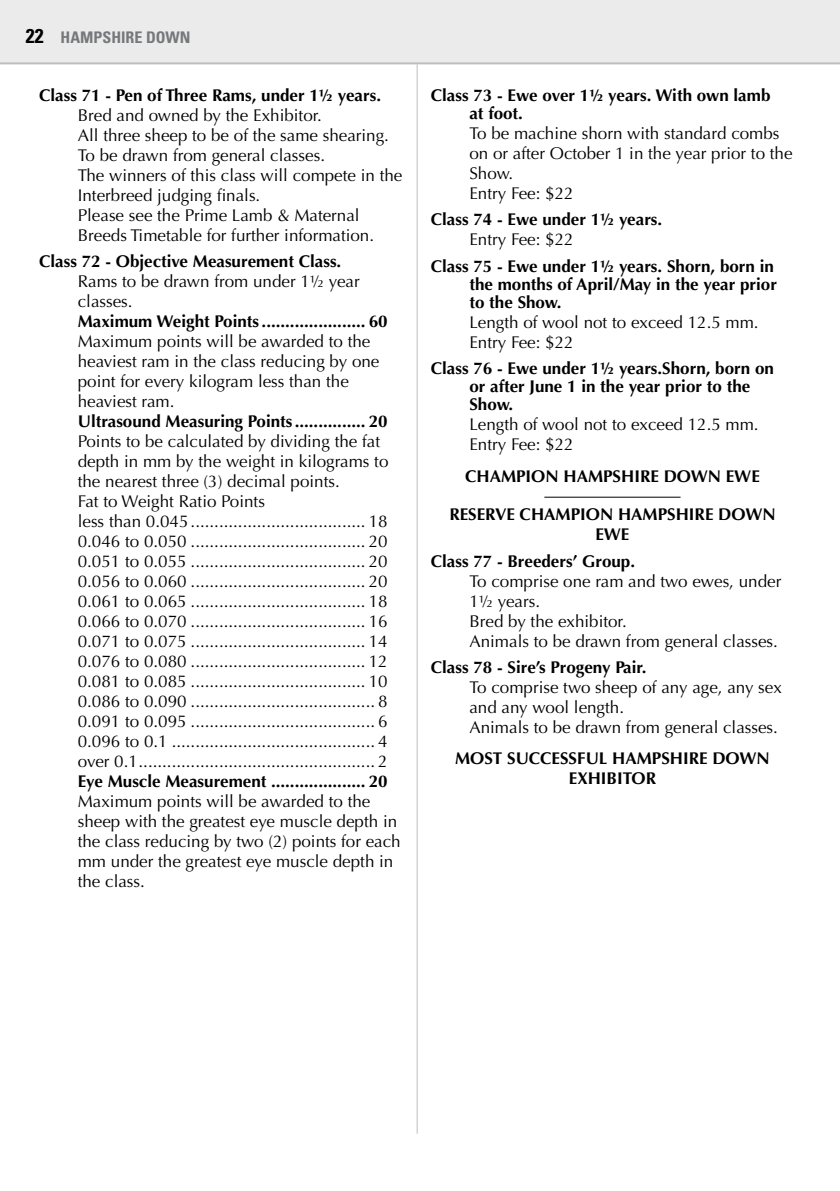
<style>
.page{position:relative;width:840px;height:1191px;background:#fff}
.page>*{position:absolute;margin:0;border:0;box-sizing:border-box;transform-origin:0 0}
.t1{font:17px/20px "Optima";color:#000}
.t2{font:700 17px/18px "Optima";color:#000}
.t3{font:700 condensed 16px "Univers";color:#77787b}
.s1{font-size:20px;color:#000}
</style>
<div class="page">
<div style="left:0;top:0;width:839px;height:63px;background:#ebebec"></div>
<hr style="left:0;top:62px;width:839px;height:2px;background:#bcbec0">
<hr style="left:416px;top:64px;width:1px;height:1069px;background:#bcbec0">
<hr style="left:544px;top:497px;width:136px;height:1px;background:#000">
<p class="t3" style="left:26px;top:27px;width:166px"><span class="s1">22</span> HAMPSHIRE DOWN</p>
<p class="t2" style="left:39px;top:86px;width:343px">Class 71 - Pen of Three Rams, under 1½ years.</p>
<p class="t1" style="left:78px;top:105px;width:326px">Bred and owned by the Exhibitor.<br>All three sheep to be of the same shearing.<br>To be drawn from general classes.<br>The winners of this class will compete in the Interbreed judging finals.<br>Please see the Prime Lamb &amp; Maternal Breeds Timetable for further information.</p>
<p class="t2" style="left:39px;top:253px;width:303px">Class 72 - Objective Measurement Class.</p>
<p class="t1" style="left:78px;top:272px;width:283px">Rams to be drawn from under 1½ year classes.</p>
<p class="t2" style="left:78px;top:313px;width:311px">Maximum Weight Points...................... 60</p>
<p class="t1" style="left:78px;top:332px;width:303px">Maximum points will be awarded to the heaviest ram in the class reducing by one point for every kilogram less than the heaviest ram.</p>
<p class="t2" style="left:78px;top:412px;width:311px">Ultrasound Measuring Points............... 20</p>
<p class="t1" style="left:78px;top:431px;width:312px">Points to be calculated by dividing the fat depth in mm by the weight in kilograms to the nearest three (3) decimal points.<br>Fat to Weight Ratio Points<br>less than 0.045..................................... 18<br>0.046 to 0.050 ..................................... 20<br>0.051 to 0.055 ..................................... 20<br>0.056 to 0.060 ..................................... 20<br>0.061 to 0.065 ..................................... 18<br>0.066 to 0.070 ..................................... 16<br>0.071 to 0.075 ..................................... 14<br>0.076 to 0.080 ..................................... 12<br>0.081 to 0.085 ..................................... 10<br>0.086 to 0.090 ....................................... 8<br>0.091 to 0.095 ....................................... 6<br>0.096 to 0.1 ........................................... 4 over 0.1.................................................. 2</p>
<p class="t2" style="left:78px;top:772px;width:311px">Eye Muscle Measurement .................... 20</p>
<p class="t1" style="left:78px;top:791px;width:324px">Maximum points will be awarded to the sheep with the greatest eye muscle depth in the class reducing by two (2) points for each mm under the greatest eye muscle depth in the class.</p>
<p class="t2" style="left:469px;top:86px;width:302px;text-indent:-39px">Class 73 - Ewe over 1½ years. With own lamb at foot.</p>
<p class="t1" style="left:469px;top:123px;width:324px">To be machine shorn with standard combs on or after October 1 in the year prior to the<br>Show.<br>Entry Fee: $22</p>
<p class="t2" style="left:430px;top:211px;width:233px">Class 74 - Ewe under 1½ years.</p>
<p class="t1" style="left:469px;top:230px;width:106px">Entry Fee: $22</p>
<p class="t2" style="left:469px;top:257px;width:309px;text-indent:-39px">Class 75 - Ewe under 1½ years. Shorn, born in the months of April/May in the year prior to the Show.</p>
<p class="t1" style="left:469px;top:312px;width:290px">Length of wool not to exceed 12.5 mm.<br>Entry Fee: $22</p>
<p class="t2" style="left:469px;top:360px;width:306px;text-indent:-39px">Class 76 - Ewe under 1½ years.Shorn, born on or after June 1 in the year prior to the<br>Show.</p>
<p class="t1" style="left:469px;top:415px;width:290px">Length of wool not to exceed 12.5 mm.<br>Entry Fee: $22</p>
<p class="t2" style="left:465px;top:467px;width:296px">CHAMPION HAMPSHIRE DOWN EWE</p>
<p class="t2" style="left:449px;top:504px;width:327px;line-height:20px;text-align:center">RESERVE CHAMPION HAMPSHIRE DOWN<br>EWE</p>
<p class="t2" style="left:430px;top:552px;width:206px">Class 77 - Breeders’ Group.</p>
<p class="t1" style="left:469px;top:571px;width:313px">To comprise one ram and two ewes, under<br>1½ years.<br>Bred by the exhibitor.<br>Animals to be drawn from general classes.</p>
<p class="t2" style="left:430px;top:658px;width:217px">Class 78 - Sire’s Progeny Pair.</p>
<p class="t1" style="left:469px;top:677px;width:314px">To comprise two sheep of any age, any sex and any wool length.<br>Animals to be drawn from general classes.</p>
<p class="t2" style="left:455px;top:749px;width:316px;line-height:20px;text-align:center">MOST SUCCESSFUL HAMPSHIRE DOWN<br>EXHIBITOR</p>
</div>
